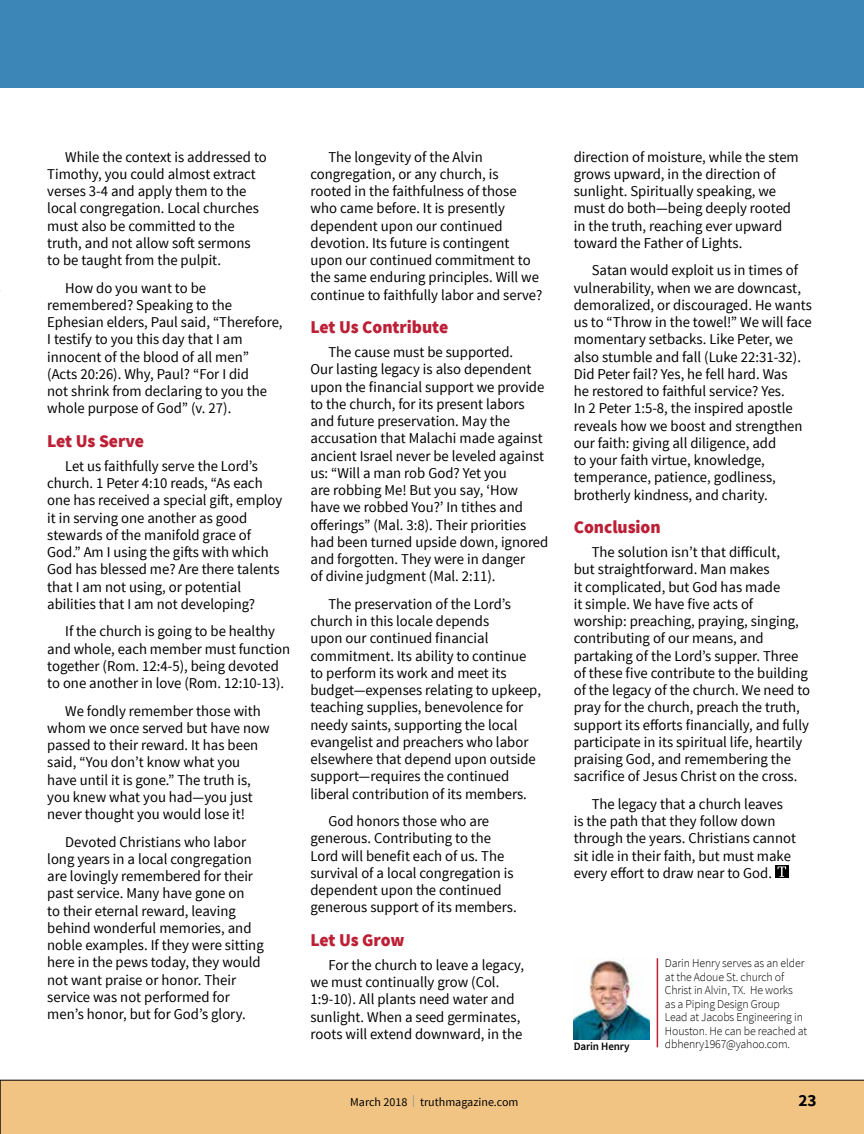
<style>
.page{position:relative;width:864px;height:1134px;background:#fff}
.page>*{position:absolute;margin:0;border:0;box-sizing:border-box;transform-origin:0 0}
.t1{font:900 18px "Source Sans Pro";letter-spacing:-.005em;color:#bd2036}
.t2{font:700 17.25px "Source Sans Pro";color:#000}
.t3{font:15px/17.2px "Source Sans Pro";color:#000}
.t4{font:300 12px/13.5px "Source Sans Pro";letter-spacing:-.01em;color:#000}
.t5{font:12px "Source Sans Pro";color:#000}
.t6{font:600 11.25px "Source Sans Pro";letter-spacing:-.01em;color:#000}
.s1{color:#8a8c8e}
</style>
<div class="page">
<div style="left:0;top:1080px;width:864px;height:54px;background:#f2c484"></div>
<div style="left:0;top:0;width:864px;height:88px;background:#3c85b7"></div>
<div style="left:775px;top:866px;width:14px;height:12px;background:#000"></div>
<svg style="left:777px;top:867px;width:9px;height:10px"></svg>
<img style="left:574px;top:958px;width:75px;height:81px">
<hr style="left:657px;top:958px;width:1px;height:89px;background:#bd2036">
<p class="t3" style="left:47px;top:148px;width:221px;text-indent:18px">While the context is addressed to<br>Timothy, you could almost extract verses 3-4 and apply them to the local congregation. Local churches must also be committed to the truth, and not allow soft sermons to be taught from the pulpit.</p>
<p class="t3" style="left:47px;top:279px;width:237px;text-indent:18px">How do you want to be remembered? Speaking to the<br>Ephesian elders, Paul said, “Therefore,<br>I testify to you this day that I am innocent of the blood of all men” (Acts 20:26). Why, Paul? “For I did<br>not shrink from declaring to you the whole purpose of God” (v. 27).</p>
<p class="t1" style="left:47px;top:429px;width:98px">Let Us Serve</p>
<p class="t3" style="left:47px;top:458px;width:237px;text-indent:18px">Let us faithfully serve the Lord’s church. 1 Peter 4:10 reads, “As each one has received a special gift, employ it in serving one another as good stewards of the manifold grace of God.” Am I using the gifts with which God has blessed me? Are there talents that I am not using, or potential abilities that I am not developing?</p>
<p class="t3" style="left:47px;top:623px;width:245px;text-indent:18px">If the church is going to be healthy and whole, each member must function together (Rom. 12:4-5), being devoted to one another in love (Rom. 12:10-13).</p>
<p class="t3" style="left:47px;top:702px;width:224px;text-indent:18px">We fondly remember those with whom we once served but have now passed to their reward. It has been said, “You don’t know what you have until it is gone.” The truth is, you knew what you had—you just never thought you would lose it!</p>
<p class="t3" style="left:47px;top:833px;width:218px;text-indent:18px">Devoted Christians who labor long years in a local congregation are lovingly remembered for their past service. Many have gone on<br>to their eternal reward, leaving behind wonderful memories, and noble examples. If they were sitting here in the pews today, they would not want praise or honor. Their service was not performed for men’s honor, but for God’s glory.</p>
<p class="t3" style="left:311px;top:148px;width:233px;text-indent:18px">The longevity of the Alvin congregation, or any church, is rooted in the faithfulness of those who came before. It is presently dependent upon our continued devotion. Its future is contingent upon our continued commitment to the same enduring principles. Will we continue to faithfully labor and serve?</p>
<p class="t1" style="left:310px;top:315px;width:139px">Let Us Contribute</p>
<p class="t3" style="left:311px;top:344px;width:239px;text-indent:18px">The cause must be supported.<br>Our lasting legacy is also dependent upon the financial support we provide to the church, for its present labors and future preservation. May the accusation that Malachi made against ancient Israel never be leveled against us: “Will a man rob God? Yet you<br>are robbing Me! But you say, ‘How have we robbed You?’ In tithes and offerings” (Mal. 3:8). Their priorities had been turned upside down, ignored and forgotten. They were in danger<br>of divine judgment (Mal. 2:11).</p>
<p class="t3" style="left:311px;top:596px;width:232px;text-indent:18px">The preservation of the Lord’s church in this locale depends<br>upon our continued financial commitment. Its ability to continue to perform its work and meet its budget—expenses relating to upkeep, teaching supplies, benevolence for needy saints, supporting the local evangelist and preachers who labor elsewhere that depend upon outside support—requires the continued liberal contribution of its members.</p>
<p class="t3" style="left:311px;top:813px;width:208px;text-indent:18px">God honors those who are generous. Contributing to the<br>Lord will benefit each of us. The survival of a local congregation is dependent upon the continued generous support of its members.</p>
<p class="t1" style="left:310px;top:928px;width:95px">Let Us Grow</p>
<p class="t3" style="left:311px;top:957px;width:215px;text-indent:18px">For the church to leave a legacy, we must continually grow (Col.<br>1:9-10). All plants need water and sunlight. When a seed germinates, roots will extend downward, in the</p>
<p class="t3" style="left:574px;top:148px;width:227px">direction of moisture, while the stem grows upward, in the direction of sunlight. Spiritually speaking, we must do both—being deeply rooted in the truth, reaching ever upward toward the Father of Lights.</p>
<p class="t3" style="left:574px;top:262px;width:240px;text-indent:18px">Satan would exploit us in times of vulnerability, when we are downcast, demoralized, or discouraged. He wants us to “Throw in the towel!” We will face momentary setbacks. Like Peter, we also stumble and fall (Luke 22:31-32).<br>Did Peter fail? Yes, he fell hard. Was<br>he restored to faithful service? Yes.<br>In 2 Peter 1:5-8, the inspired apostle reveals how we boost and strengthen our faith: giving all diligence, add<br>to your faith virtue, knowledge, temperance, patience, godliness, brotherly kindness, and charity.</p>
<p class="t1" style="left:574px;top:515px;width:88px">Conclusion</p>
<p class="t3" style="left:574px;top:544px;width:238px;text-indent:18px">The solution isn’t that difficult,<br>but straightforward. Man makes<br>it complicated, but God has made<br>it simple. We have five acts of<br>worship: preaching, praying, singing, contributing of our means, and partaking of the Lord’s supper. Three of these five contribute to the building of the legacy of the church. We need to pray for the church, preach the truth, support its efforts financially, and fully participate in its spiritual life, heartily praising God, and remembering the sacrifice of Jesus Christ on the cross.</p>
<p class="t3" style="left:574px;top:796px;width:224px;text-indent:18px">The legacy that a church leaves is the path that they follow down through the years. Christians cannot sit idle in their faith, but must make every effort to draw near to God.</p>
<p class="t6" style="left:574px;top:1039px;width:57px">Darin Henry</p>
<p class="t4" style="left:665px;top:957px;width:144px">Darin Henry serves as an elder at the Adoue St. church of<br>Christ in Alvin, TX. He works<br>as a Piping Design Group<br>Lead at Jacobs Engineering in<br>Houston. He can be reached at dbhenry1967@yahoo.com.</p>
<p class="t5" style="left:350px;top:1095px;width:170px">March 2018 <span class="s1">|</span> truthmagazine.com</p>
<p class="t2" style="left:799px;top:1089px;width:20px">23</p>
</div>
